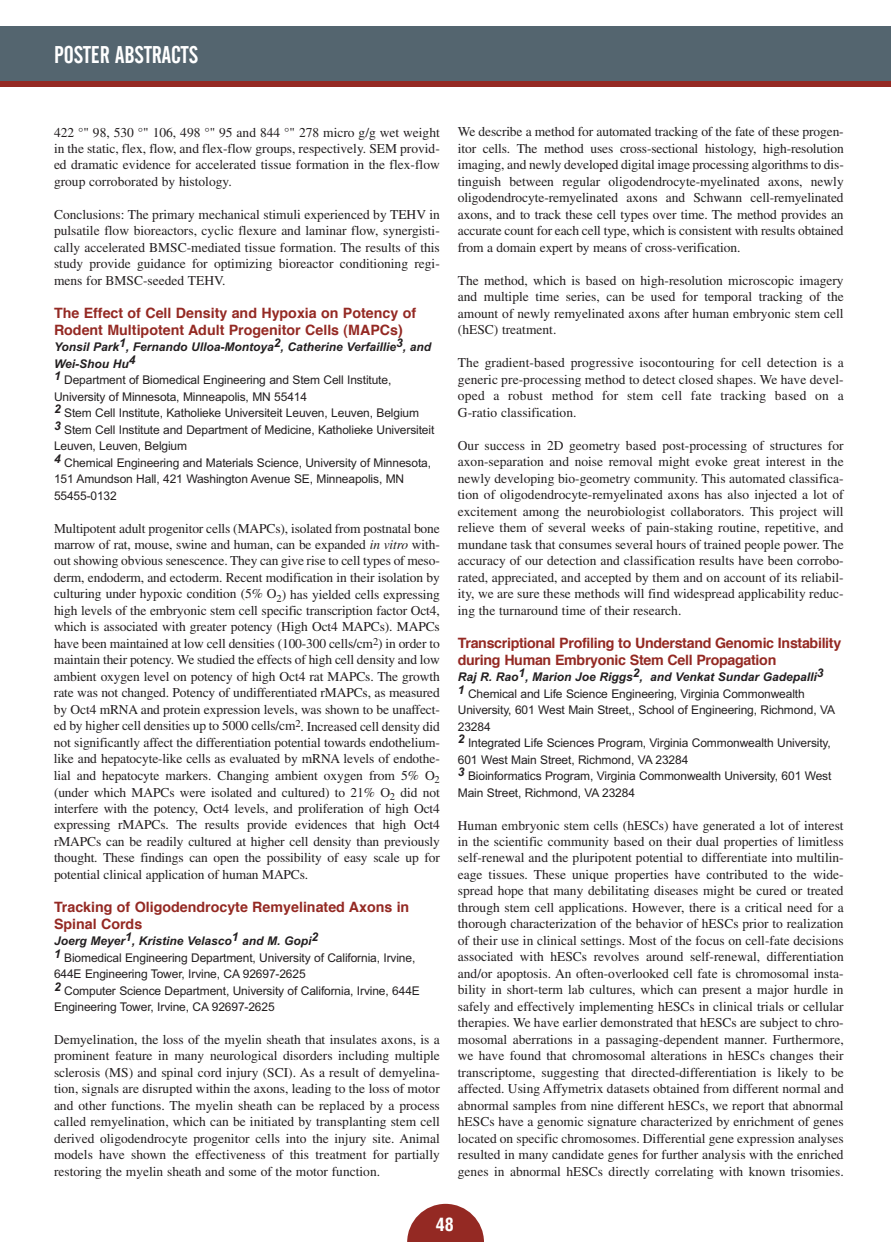
<style>
.page{position:relative;width:891px;height:1242px;background:#fff}
.page>*{position:absolute;margin:0;border:0;box-sizing:border-box;transform-origin:0 0}
.t1{font:24px "Alternate Gothic No 2 BT";color:#fff}
.t2{font:700 condensed 18px "Helvetica";color:#fff}
.t3{font:700 14.25px/16.5px "Helvetica";color:#942923}
.t4{font:700 14.25px/16.5px "Helvetica";letter-spacing:-.02em;color:#942923}
.t5{font:13.5px/16.5px "Times";color:#231f20;text-align:justify}
.t6{font:12px/16.5px "Arial";letter-spacing:-.01em;color:#231f20}
.s1{font-weight:700;font-style:italic}
.s2{font-style:italic}
</style>
<div class="page">
<div style="left:0;top:81px;width:891px;height:5px;background:#942923"></div>
<div style="left:0;top:26px;width:891px;height:55px;background:#54656f"></div>
<svg style="left:407px;top:1204px;width:77px;height:38px"></svg>
<h1 class="t1" style="left:54px;top:46px;width:146px">POSTER ABSTRACTS</h1>
<p class="t5" style="left:54px;top:125px;width:387px">422 °" 98, 530 °" 106, 498 °" 95 and 844 °" 278 micro g/g wet weight in the static, flex, flow, and flex-flow groups, respectively. SEM provid&shy;ed dramatic evidence for accelerated tissue formation in the flex-flow group corroborated by histology.</p>
<p class="t5" style="left:54px;top:207px;width:387px">Conclusions: The primary mechanical stimuli experienced by TEHV in pulsatile flow bioreactors, cyclic flexure and laminar flow, synergisti&shy;cally accelerated BMSC-mediated tissue formation. The results of this study provide guidance for optimizing bioreactor conditioning regi&shy;mens for BMSC-seeded TEHV.</p>
<p class="t3" style="left:54px;top:306px;width:364px">The Effect of Cell Density and Hypoxia on Potency of<br>Rodent Multipotent Adult Progenitor Cells (MAPCs)</p>
<p class="t6" style="left:54px;top:340px;width:382px"><span class="s1">Yonsil Park</span><sup>1</sup><span class="s1">, Fernando Ulloa-Montoya</span><sup>2</sup><span class="s1">, Catherine Verfaillie</span><sup>3</sup><span class="s1">, and Wei-Shou Hu</span><sup>4<br>1</sup> Department of Biomedical Engineering and Stem Cell Institute, University of Minnesota, Minneapolis, MN 55414<br><sup>2</sup> Stem Cell Institute, Katholieke Universiteit Leuven, Leuven, Belgium<br><sup>3</sup> Stem Cell Institute and Department of Medicine, Katholieke Universiteit Leuven, Leuven, Belgium<br><sup>4</sup> Chemical Engineering and Materials Science, University of Minnesota, 151 Amundson Hall, 421 Washington Avenue SE, Minneapolis, MN 55455-0132</p>
<p class="t5" style="left:54px;top:521px;width:387px">Multipotent adult progenitor cells (MAPCs), isolated from postnatal bone marrow of rat, mouse, swine and human, can be expanded <span class="s2">in vitro</span> with&shy;out showing obvious senescence. They can give rise to cell types of meso&shy;derm, endoderm, and ectoderm. Recent modification in their isolation by culturing under hypoxic condition (5% O<sub>2</sub>) has yielded cells expressing high levels of the embryonic stem cell specific transcription factor Oct4, which is associated with greater potency (High Oct4 MAPCs). MAPCs have been maintained at low cell densities (100-300 cells/cm<sup>2</sup>) in order to maintain their potency. We studied the effects of high cell density and low ambient oxygen level on potency of high Oct4 rat MAPCs. The growth rate was not changed. Potency of undifferentiated rMAPCs, as measured by Oct4 mRNA and protein expression levels, was shown to be unaffect&shy;ed by higher cell densities up to 5000 cells/cm<sup>2</sup>. Increased cell density did not significantly affect the differentiation potential towards endothelium&shy;like and hepatocyte-like cells as evaluated by mRNA levels of endothe&shy;lial and hepatocyte markers. Changing ambient oxygen from 5% O<sub>2 </sub>(under which MAPCs were isolated and cultured) to 21% O<sub>2</sub> did not interfere with the potency, Oct4 levels, and proliferation of high Oct4 expressing rMAPCs. The results provide evidences that high Oct4 rMAPCs can be readily cultured at higher cell density than previously thought. These findings can open the possibility of easy scale up for potential clinical application of human MAPCs.</p>
<p class="t3" style="left:54px;top:900px;width:357px">Tracking of Oligodendrocyte Remyelinated Axons in<br>Spinal Cords</p>
<p class="t6" style="left:54px;top:934px;width:367px"><span class="s1">Joerg Meyer</span><sup>1</sup><span class="s1">, Kristine Velasco</span><sup>1</sup> <span class="s1">and M. Gopi</span><sup>2<br>1</sup> Biomedical Engineering Department, University of California, Irvine, 644E Engineering Tower, Irvine, CA 92697-2625<br><sup>2</sup> Computer Science Department, University of California, Irvine, 644E Engineering Tower, Irvine, CA 92697-2625</p>
<p class="t5" style="left:54px;top:1032px;width:387px">Demyelination, the loss of the myelin sheath that insulates axons, is a prominent feature in many neurological disorders including multiple sclerosis (MS) and spinal cord injury (SCI). As a result of demyelina&shy;tion, signals are disrupted within the axons, leading to the loss of motor and other functions. The myelin sheath can be replaced by a process called remyelination, which can be initiated by transplanting stem cell derived oligodendrocyte progenitor cells into the injury site. Animal models have shown the effectiveness of this treatment for partially restoring the myelin sheath and some of the motor function.</p>
<p class="t5" style="left:458px;top:125px;width:387px">We describe a method for automated tracking of the fate of these progen&shy;itor cells. The method uses cross-sectional histology, high-resolution imaging, and newly developed digital image processing algorithms to dis&shy;tinguish between regular oligodendrocyte-myelinated axons, newly oligodendrocyte-remyelinated axons and Schwann cell-remyelinated axons, and to track these cell types over time. The method provides an accurate count for each cell type, which is consistent with results obtained from a domain expert by means of cross-verification.</p>
<p class="t5" style="left:458px;top:273px;width:387px">The method, which is based on high-resolution microscopic imagery and multiple time series, can be used for temporal tracking of the amount of newly remyelinated axons after human embryonic stem cell (hESC) treatment.</p>
<p class="t5" style="left:458px;top:356px;width:387px">The gradient-based progressive isocontouring for cell detection is a generic pre-processing method to detect closed shapes. We have devel&shy;oped a robust method for stem cell fate tracking based on a G-ratio classification.</p>
<p class="t5" style="left:458px;top:438px;width:387px">Our success in 2D geometry based post-processing of structures for axon-separation and noise removal might evoke great interest in the newly developing bio-geometry community. This automated classifica&shy;tion of oligodendrocyte-remyelinated axons has also injected a lot of excitement among the neurobiologist collaborators. This project will relieve them of several weeks of pain-staking routine, repetitive, and mundane task that consumes several hours of trained people power. The accuracy of our detection and classification results have been corrobo&shy;rated, appreciated, and accepted by them and on account of its reliabil&shy;ity, we are sure these methods will find widespread applicability reduc&shy;ing the turnaround time of their research.</p>
<p class="t4" style="left:458px;top:636px;width:385px">Transcriptional Profiling to Understand Genomic Instability during Human Embryonic Stem Cell Propagation</p>
<p class="t6" style="left:458px;top:670px;width:379px"><span class="s1">Raj R. Rao</span><sup>1</sup><span class="s1">, Marion Joe Riggs</span><sup>2</sup><span class="s1">, and Venkat Sundar Gadepalli</span><sup>3<br>1</sup> Chemical and Life Science Engineering, Virginia Commonwealth University, 601 West Main Street,, School of Engineering, Richmond, VA 23284<br><sup>2</sup> Integrated Life Sciences Program, Virginia Commonwealth University, 601 West Main Street, Richmond, VA 23284<br><sup>3</sup> Bioinformatics Program, Virginia Commonwealth University, 601 West Main Street, Richmond, VA 23284</p>
<p class="t5" style="left:458px;top:818px;width:387px">Human embryonic stem cells (hESCs) have generated a lot of interest in the scientific community based on their dual properties of limitless self-renewal and the pluripotent potential to differentiate into multilin&shy;eage tissues. These unique properties have contributed to the wide&shy;spread hope that many debilitating diseases might be cured or treated through stem cell applications. However, there is a critical need for a thorough characterization of the behavior of hESCs prior to realization of their use in clinical settings. Most of the focus on cell-fate decisions associated with hESCs revolves around self-renewal, differentiation and/or apoptosis. An often-overlooked cell fate is chromosomal insta&shy;bility in short-term lab cultures, which can present a major hurdle in safely and effectively implementing hESCs in clinical trials or cellular therapies. We have earlier demonstrated that hESCs are subject to chro&shy;mosomal aberrations in a passaging-dependent manner. Furthermore, we have found that chromosomal alterations in hESCs changes their transcriptome, suggesting that directed-differentiation is likely to be affected. Using Affymetrix datasets obtained from different normal and abnormal samples from nine different hESCs, we report that abnormal hESCs have a genomic signature characterized by enrichment of genes located on specific chromosomes. Differential gene expression analyses resulted in many candidate genes for further analysis with the enriched genes in abnormal hESCs directly correlating with known trisomies.</p>
<h2 class="t2" style="left:436px;top:1217px;width:19px">48</h2>
</div>
